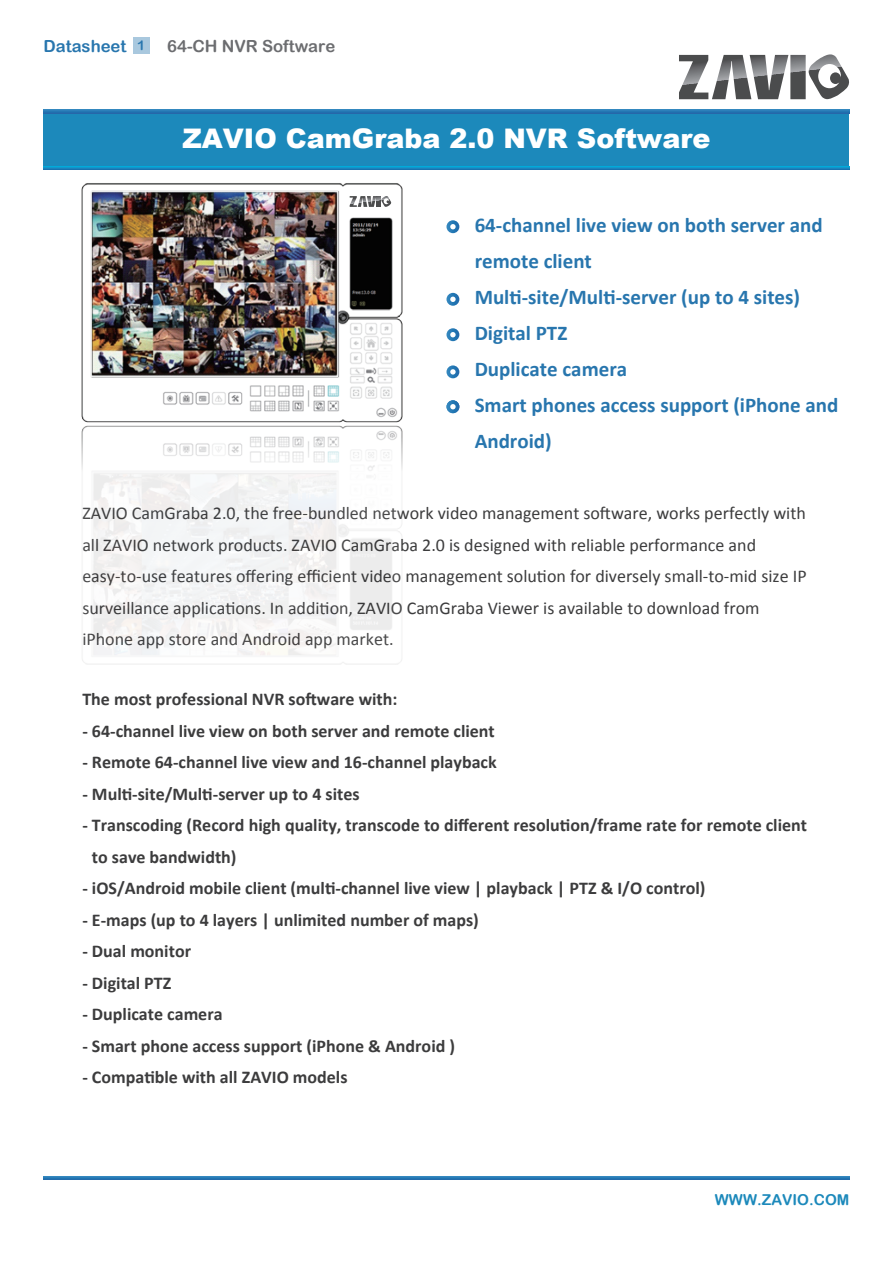
<style>
.page{position:relative;width:893px;height:1263px;background:#fff}
.page>*{position:absolute;margin:0;border:0;box-sizing:border-box;transform-origin:0 0}
.t1{font:900 27px "Arial";color:#fff}
.t2{font:700 21px/36px "Calibri";color:#2876ae}
.t3{font:700 18px/31.5px "Calibri";color:#3c3c3d}
.t4{font:18px/31.5px "Calibri";color:#3c3c3d}
.t5{font:16.65px "Arial Rounded MT Bold";color:#6c6d70}
.t6{font:16.65px "Arial Rounded MT Bold";color:#2876ae}
.t7{font:15px "Arial Rounded MT Bold";color:#1c89bb}
.s1{font-size:13.5px}
</style>
<div class="page">
<div style="left:44px;top:112px;width:805px;height:58px;background:#1c89bb"></div>
<hr style="left:44px;top:110px;width:805px;height:3px;background:#2377b3">
<svg style="left:44px;top:166px;width:805px;height:4px"></svg>
<svg style="left:679px;top:54px;width:170px;height:46px"></svg>
<hr style="left:44px;top:1176px;width:805px;height:3px;background:#2c7eb8">
<svg style="left:446px;top:220px;width:13px;height:13px"></svg>
<svg style="left:446px;top:293px;width:13px;height:13px"></svg>
<svg style="left:446px;top:328px;width:13px;height:13px"></svg>
<svg style="left:446px;top:365px;width:13px;height:13px"></svg>
<svg style="left:446px;top:400px;width:13px;height:13px"></svg>
<div style="left:133px;top:37px;width:16px;height:17px;background:#a9c8de"></div>
<img style="left:81px;top:183px;width:322px;height:238px">
<img style="left:81px;top:421px;width:322px;height:244px">
<img style="left:92px;top:192px;width:246px;height:185px">
<svg style="left:350px;top:196px;width:41px;height:11px"></svg>
<p class="t6" style="left:44px;top:36px;width:103px">Datasheet <span class="s1">1</span></p>
<p class="t5" style="left:167px;top:37px;width:170px">64-CH NVR Software</p>
<h1 class="t1" style="left:182px;top:119px;width:529px">ZAVIO CamGraba 2.0 NVR Software</h1>
<p class="t2" style="left:475px;top:206px;width:365px">64-channel live view on both server and remote client<br>Multi-site/Multi-server (up to 4 sites)<br>Digital PTZ<br>Duplicate camera<br>Smart phones access support (iPhone and<br>Android)</p>
<p class="t4" style="left:82px;top:497px;width:726px">ZAVIO CamGraba 2.0, the free-bundled network video management software, works perfectly with all ZAVIO network products. ZAVIO CamGraba 2.0 is designed with reliable performance and easy-to-use features offering efficient video management solution for diversely small-to-mid size IP surveillance applications. In addition, ZAVIO CamGraba Viewer is available to download from iPhone app store and Android app market.</p>
<p class="t3" style="left:82px;top:683px;width:317px">The most professional NVR software with:</p>
<p class="t3" style="left:82px;top:714px;width:414px">- 64-channel live view on both server and remote client</p>
<p class="t3" style="left:82px;top:746px;width:416px">- Remote 64-channel live view and 16-channel playback</p>
<p class="t3" style="left:82px;top:777px;width:279px">- Multi-site/Multi-server up to 4 sites</p>
<p class="t3" style="left:92px;top:809px;width:717px;text-indent:-10px">- Transcoding (Record high quality, transcode to different resolution/frame rate for remote client to save bandwidth)</p>
<p class="t3" style="left:82px;top:872px;width:625px">- iOS/Android mobile client (multi-channel live view | playback | PTZ &amp; I/O control)</p>
<p class="t3" style="left:82px;top:903px;width:398px">- E-maps (up to 4 layers | unlimited number of maps)</p>
<p class="t3" style="left:82px;top:935px;width:110px">- Dual monitor</p>
<p class="t3" style="left:82px;top:966px;width:91px">- Digital PTZ</p>
<p class="t3" style="left:82px;top:998px;width:142px">- Duplicate camera</p>
<p class="t3" style="left:82px;top:1029px;width:374px">- Smart phone access support (iPhone &amp; Android )</p>
<p class="t3" style="left:82px;top:1061px;width:267px">- Compatible with all ZAVIO models</p>
<p class="t7" style="left:715px;top:1191px;width:136px">WWW.ZAVIO.COM</p>
</div>
